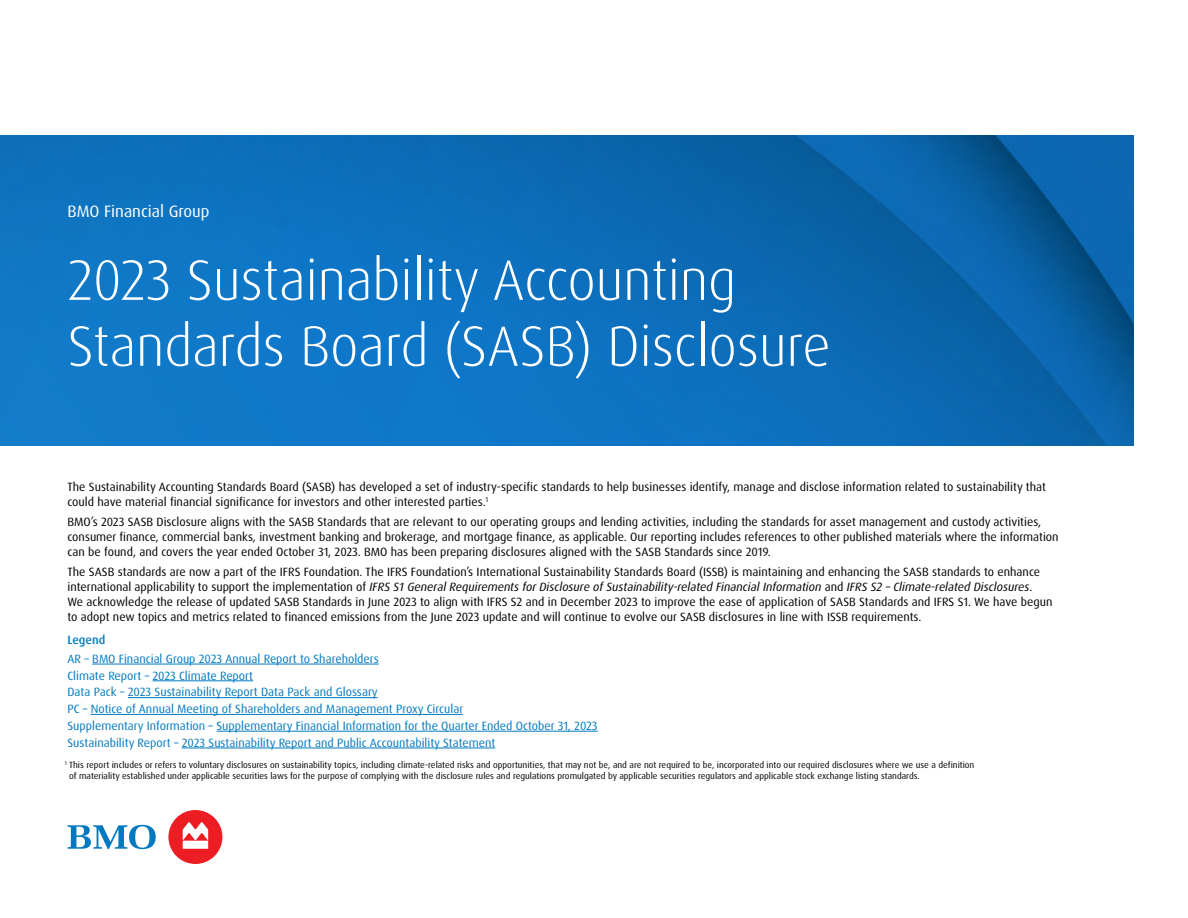
<style>
.page{position:relative;width:1188px;height:918px;background:#fff}
.page>*{position:absolute;margin:0;border:0;box-sizing:border-box;transform-origin:0 0}
.Title__H1{font:300 57px/66px "Dax Pro";letter-spacing:-.005em;color:#fff}
.Title__H1-2{font:16.5px "Dax Pro";color:#fff}
.Main_Body{font:12px/15px "Dax Pro";color:#000}
.Main_Body-2{font:12px "Dax Pro";color:#0079c1}
.GRI_SASB_Cover_Legend_Heading__med__h2{font:500 12px "Dax Pro";color:#0079c1}
.Footnote{font:9px/10.8px "Dax Pro";color:#000}
.s1{font-style:italic}
</style>
<div class="page">
<svg style="left:0;top:135px;width:1134px;height:311px;background:#0c6db8"></svg>
<div style="left:168px;top:810px;width:54px;height:54px;background:#ed1d24;border-radius:50%"></div>
<svg style="left:68px;top:825px;width:88px;height:24px"></svg>
<svg style="left:183px;top:822px;width:25px;height:27px"></svg>
<hr style="left:92px;top:664px;width:287px;height:1px;background:#0079c1">
<hr style="left:153px;top:681px;width:100px;height:1px;background:#0079c1">
<hr style="left:128px;top:697px;width:250px;height:1px;background:#0079c1">
<hr style="left:91px;top:714px;width:372px;height:1px;background:#0079c1">
<hr style="left:216px;top:731px;width:382px;height:1px;background:#0079c1">
<hr style="left:182px;top:748px;width:313px;height:1px;background:#0079c1">
<h1 class="Title__H1-2" style="left:68px;top:201px;width:144px">BMO Financial Group</h1>
<h1 class="Title__H1" style="left:68px;top:247px;width:765px">2023 Sustainability Accounting<br>Standards Board (SASB) Disclosure</h1>
<p class="Main_Body" style="left:68px;top:479px;width:980px">The Sustainability Accounting Standards Board (SASB) has developed a set of industry-specific standards to help businesses identify, manage and disclose information related to sustainability that could have material financial significance for investors and other interested parties.<sup>1</sup></p>
<p class="Main_Body" style="left:68px;top:514px;width:993px">BMO’s 2023 SASB Disclosure aligns with the SASB Standards that are relevant to our operating groups and lending activities, including the standards for asset management and custody activities, consumer finance, commercial banks, investment banking and brokerage, and mortgage finance, as applicable. Our reporting includes references to other published materials where the information can be found, and covers the year ended October 31, 2023. BMO has been preparing disclosures aligned with the SASB Standards since 2019.</p>
<p class="Main_Body" style="left:68px;top:564px;width:986px">The SASB standards are now a part of the IFRS Foundation. The IFRS Foundation’s International Sustainability Standards Board (ISSB) is maintaining and enhancing the SASB standards to enhance international applicability to support the implementation of <span class="s1">IFRS S1 General Requirements for Disclosure of Sustainability-related Financial Information</span> and <span class="s1">IFRS S2 – Climate-related Disclosures</span>.<br>We acknowledge the release of updated SASB Standards in June 2023 to align with IFRS S2 and in December 2023 to improve the ease of application of SASB Standards and IFRS S1. We have begun to adopt new topics and metrics related to financed emissions from the June 2023 update and will continue to evolve our SASB disclosures in line with ISSB requirements.</p>
<h2 class="GRI_SASB_Cover_Legend_Heading__med__h2" style="left:68px;top:632px;width:39px">Legend</h2>
<p class="Main_Body-2" style="left:68px;top:651px;width:313px">AR – BMO Financial Group 2023 Annual Report to Shareholders</p>
<p class="Main_Body-2" style="left:68px;top:668px;width:187px">Climate Report – 2023 Climate Report</p>
<p class="Main_Body-2" style="left:68px;top:685px;width:312px">Data Pack – 2023 Sustainability Report Data Pack and Glossary</p>
<p class="Main_Body-2" style="left:68px;top:701px;width:397px">PC – Notice of Annual Meeting of Shareholders and Management Proxy Circular</p>
<p class="Main_Body-2" style="left:68px;top:718px;width:532px">Supplementary Information – Supplementary Financial Information for the Quarter Ended October 31, 2023</p>
<p class="Main_Body-2" style="left:68px;top:735px;width:429px">Sustainability Report – 2023 Sustainability Report and Public Accountability Statement</p>
<p class="Footnote" style="left:69px;top:760px;width:907px;text-indent:-4px"><sup>1</sup> This report includes or refers to voluntary disclosures on sustainability topics, including climate-related risks and opportunities, that may not be, and are not required to be, incorporated into our required disclosures where we use a definition of materiality established under applicable securities laws for the purpose of complying with the disclosure rules and regulations promulgated by applicable securities regulators and applicable stock exchange listing standards.</p>
</div>
